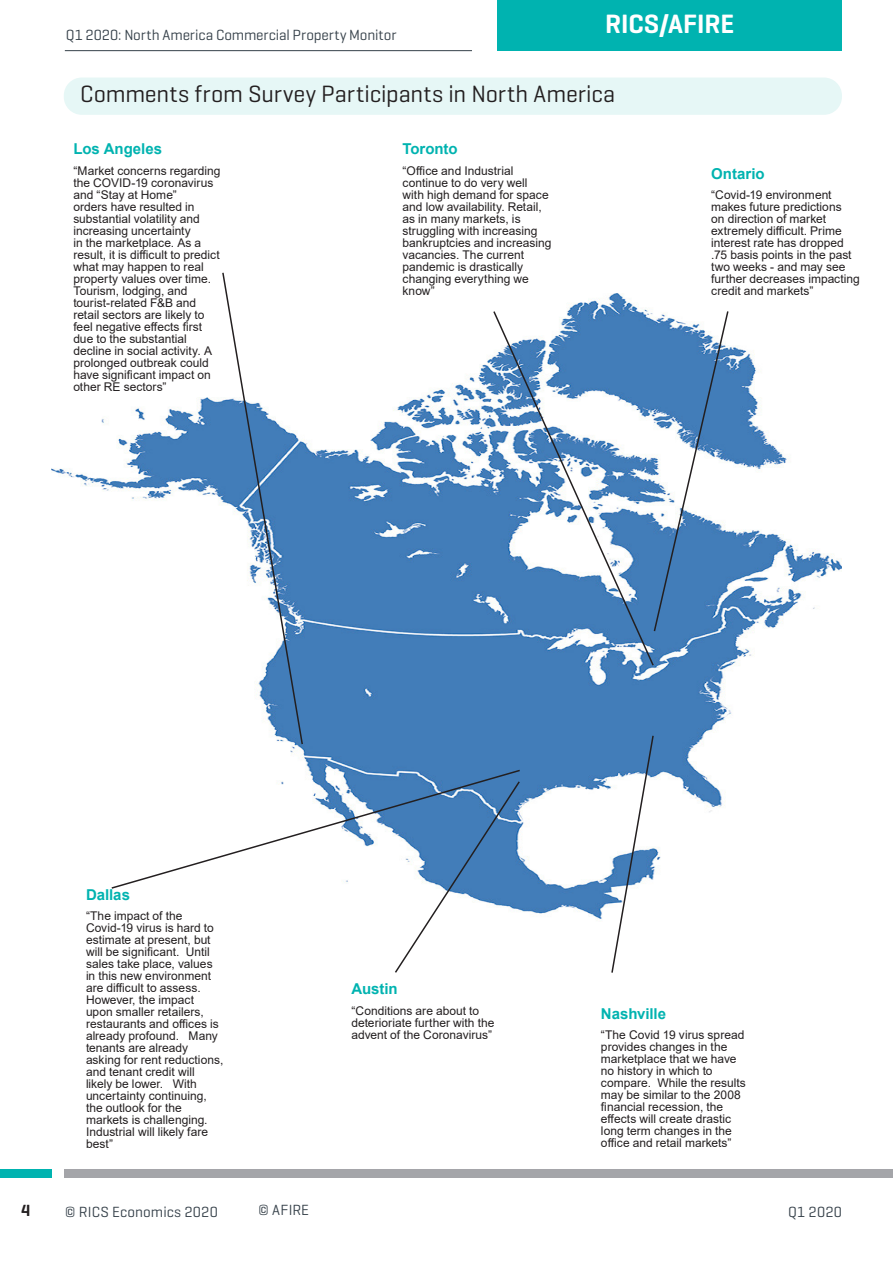
<style>
.page{position:relative;width:893px;height:1263px;background:#fff}
.page>*{position:absolute;margin:0;border:0;box-sizing:border-box;transform-origin:0 0}
.t1{font:600 27px "Geogrotesque";letter-spacing:-.005em;color:#fff}
.Main_Header{font:24px "Geogrotesque";color:#231f20}
.t2{font:600 16.5px "Geogrotesque";color:#231f20}
.t3{font:15px "Geogrotesque";letter-spacing:.005em;color:#36414a}
.Long_Document_cover{font:700 15px "Arial";color:#00b3b0}
.Long_Document_cover-2{font:12px/12px "Arial";color:#231f20}
</style>
<div class="page">
<div style="left:497px;top:0;width:345px;height:51px;background:#00b3b0"></div>
<hr style="left:65px;top:50px;width:407px;height:1px;background:#36414a">
<div style="left:0;top:1169px;width:51px;height:9px;background:#00b3b0"></div>
<div style="left:64px;top:1169px;width:829px;height:9px;background:#a4a5a9"></div>
<div style="left:64px;top:78px;width:778px;height:37px;background:#e6f7f6;border-radius:18px"></div>
<img style="left:52px;top:293px;width:789px;height:626px">
<svg style="left:110px;top:768px;width:412px;height:122px"></svg>
<svg style="left:610px;top:734px;width:45px;height:239px"></svg>
<svg style="left:655px;top:310px;width:75px;height:323px"></svg>
<svg style="left:221px;top:272px;width:83px;height:474px"></svg>
<svg style="left:393px;top:780px;width:128px;height:193px"></svg>
<svg style="left:492px;top:310px;width:163px;height:357px"></svg>
<p class="t3" style="left:66px;top:25px;width:332px">Q1 2020: North America Commercial Property Monitor</p>
<h1 class="t1" style="left:605px;top:7px;width:131px">RICS/AFIRE</h1>
<p class="Main_Header" style="left:80px;top:78px;width:536px">Comments from Survey Participants in North America</p>
<p class="Long_Document_cover" style="left:73px;top:139px;width:90px">Los Angeles</p>
<p class="Long_Document_cover-2" style="left:73px;top:165px;width:149px">“Market concerns regarding the COVID-19 coronavirus and “Stay at Home”<br>orders have resulted in substantial volatility and increasing uncertainty<br>in the marketplace. As a result, it is difficult to predict what may happen to real property values over time.<br>Tourism, lodging, and tourist-related F&amp;B and retail sectors are likely to feel negative effects first due to the substantial decline in social activity. A prolonged outbreak could have significant impact on other RE sectors”</p>
<p class="Long_Document_cover" style="left:711px;top:163px;width:55px">Ontario</p>
<p class="Long_Document_cover" style="left:403px;top:139px;width:57px">Toronto</p>
<p class="Long_Document_cover-2" style="left:403px;top:165px;width:150px">“Office and Industrial continue to do very well with high demand for space and low availability. Retail, as in many markets, is struggling with increasing bankruptcies and increasing vacancies. The current pandemic is drastically changing everything we know”</p>
<p class="Long_Document_cover-2" style="left:711px;top:189px;width:150px">“Covid-19 environment makes future predictions<br>on direction of market extremely difficult. Prime interest rate has dropped .75 basis points in the past two weeks - and may see further decreases impacting credit and markets”</p>
<h3 class="t2" style="left:21px;top:1200px;width:11px">4</h3>
<p class="Long_Document_cover" style="left:86px;top:884px;width:46px">Dallas</p>
<p class="Long_Document_cover-2" style="left:86px;top:910px;width:139px">“The impact of the<br>Covid-19 virus is hard to estimate at present, but will be significant. Until sales take place, values in this new environment are difficult to assess.<br>However, the impact upon smaller retailers, restaurants and offices is already profound. Many tenants are already asking for rent reductions, and tenant credit will likely be lower. With uncertainty continuing, the outlook for the markets is challenging.<br>Industrial will likely fare best”</p>
<p class="Long_Document_cover" style="left:351px;top:978px;width:48px">Austin</p>
<p class="Long_Document_cover-2" style="left:351px;top:1004px;width:145px">“Conditions are about to deterioriate further with the advent of the Coronavirus”</p>
<p class="Long_Document_cover" style="left:601px;top:1003px;width:67px">Nashville</p>
<p class="Long_Document_cover-2" style="left:601px;top:1029px;width:146px">“The Covid 19 virus spread provides changes in the marketplace that we have no history in which to compare. While the results may be similar to the 2008 financial recession, the effects will create drastic long term changes in the office and retail markets”</p>
<p class="t3" style="left:65px;top:1202px;width:154px">© RICS Economics 2020</p>
<p class="t3" style="left:258px;top:1201px;width:53px">© AFIRE</p>
<p class="t3" style="left:788px;top:1202px;width:55px">Q1 2020</p>
</div>
